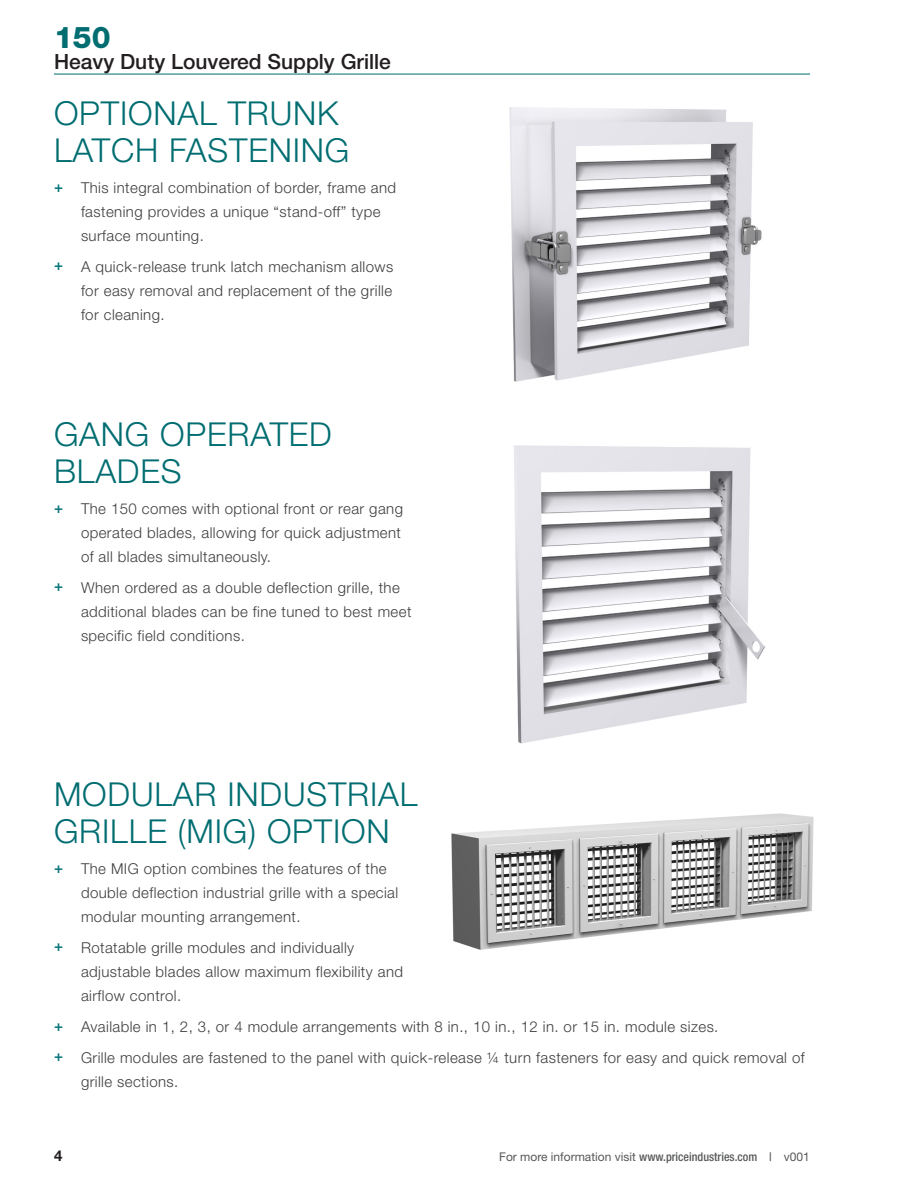
<style>
.page{position:relative;width:918px;height:1188px;background:#fff}
.page>*{position:absolute;margin:0;border:0;box-sizing:border-box;transform-origin:0 0}
.Special-Heading_2{font:300 33px/37.5px "Helvetica Neue LT Std";letter-spacing:.025em;color:#006d71}
.t1{font:800 30px "Helvetica Neue LT Std";color:#006d71}
.t2{font:500 21px "Helvetica Neue LT Std";color:#231f20}
.t3{font:300 15px/24px "Helvetica Neue LT Std";letter-spacing:.03em;color:#3e3e3f}
.t4{font:700 15px "Helvetica Neue LT Std";color:#231f20}
.t5{font:12px "Helvetica Neue LT Std";color:#57585a}
.s1{font-weight:500;color:#08777c}
.s2{font-weight:500;font-stretch:condensed}
</style>
<div class="page">
<img style="left:514px;top:445px;width:252px;height:299px">
<img style="left:509px;top:107px;width:253px;height:275px">
<img style="left:451px;top:813px;width:363px;height:137px">
<hr style="left:54px;top:74px;width:756px;height:1px;background:#006d71">
<h2 class="t1" style="left:54px;top:20px;width:58px">150</h2>
<h3 class="t2" style="left:54px;top:49px;width:338px">Heavy Duty Louvered Supply Grille</h3>
<p class="Special-Heading_2" style="left:54px;top:94px;width:297px">OPTIONAL TRUNK<br>LATCH FASTENING</p>
<p class="t3" style="left:81px;top:175px;width:317px;text-indent:-27px"><span class="s1">+</span> This integral combination of border, frame and fastening provides a unique “stand-off” type surface mounting.</p>
<p class="t3" style="left:81px;top:254px;width:314px;text-align:justify;text-indent:-27px"><span class="s1">+</span> A quick-release trunk latch mechanism allows for easy removal and replacement of the grille for cleaning.</p>
<p class="Special-Heading_2" style="left:54px;top:415px;width:279px">GANG OPERATED<br>BLADES</p>
<p class="t3" style="left:81px;top:496px;width:324px;text-indent:-27px"><span class="s1">+</span> The 150 comes with optional front or rear gang operated blades, allowing for quick adjustment of all blades simultaneously.</p>
<p class="t3" style="left:81px;top:575px;width:332px;text-indent:-27px"><span class="s1">+</span> When ordered as a double deflection grille, the additional blades can be fine tuned to best meet specific field conditions.</p>
<p class="Special-Heading_2" style="left:54px;top:775px;width:365px">MODULAR INDUSTRIAL<br>GRILLE (MIG) OPTION</p>
<p class="t3" style="left:81px;top:856px;width:319px;text-indent:-27px"><span class="s1">+</span> The MIG option combines the features of the double deflection industrial grille with a special modular mounting arrangement.</p>
<p class="t3" style="left:81px;top:935px;width:324px;text-indent:-27px"><span class="s1">+</span> Rotatable grille modules and individually adjustable blades allow maximum flexibility and airflow control.</p>
<p class="t3" style="left:54px;top:1011px;width:752px;line-height:30.8px"><span class="s1">+</span> Available in 1, 2, 3, or 4 module arrangements with 8 in., 10 in., 12 in. or 15 in. module sizes.<br><span class="s1">+</span> Grille modules are fastened to the panel with quick-release 1/4 turn fasteners for easy and quick removal of</p>
<p class="t3" style="left:81px;top:1069px;width:99px">grille sections.</p>
<p class="t4" style="left:54px;top:1146px;width:10px">4</p>
<p class="t5" style="left:499px;top:1150px;width:312px">For more information visit <span class="s2">www.priceindustries.com |</span> v001</p>
</div>
